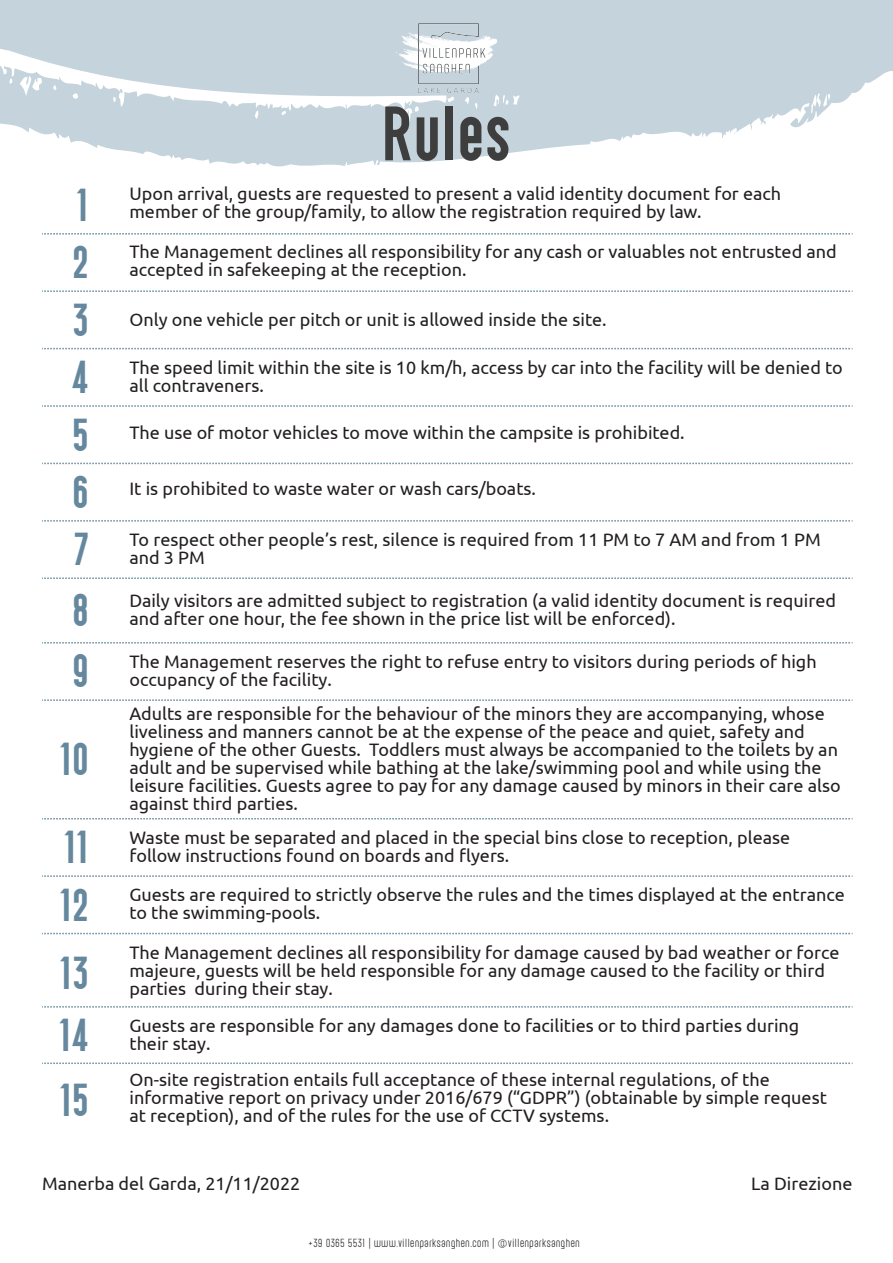
<style>
.page{position:relative;width:893px;height:1263px;background:#fff}
.page>*{position:absolute;margin:0;border:0;box-sizing:border-box;transform-origin:0 0}
.t1{font:700 74.7px "Joost";color:#3e3e3f}
.t2{font:700 45px "Joost";color:#66889e}
.t3{font:18px/18px "Ubuntu";color:#231f20}
.t4{font:11.4px "Joost";color:#231f20}
</style>
<div class="page">
<svg style="left:0;top:0;width:893px;height:167px;fill:#c4d3dc"></svg>
<img style="left:285px;top:0;width:323px;height:167px">
<svg style="left:42px;top:233px;width:811px;height:2px"></svg>
<svg style="left:42px;top:290px;width:811px;height:2px"></svg>
<svg style="left:42px;top:520px;width:811px;height:2px"></svg>
<svg style="left:42px;top:348px;width:811px;height:1px"></svg>
<svg style="left:42px;top:577px;width:811px;height:2px"></svg>
<svg style="left:42px;top:405px;width:811px;height:2px"></svg>
<svg style="left:42px;top:463px;width:811px;height:1px"></svg>
<svg style="left:42px;top:642px;width:811px;height:1px"></svg>
<svg style="left:42px;top:699px;width:811px;height:2px"></svg>
<svg style="left:42px;top:818px;width:811px;height:1px"></svg>
<svg style="left:42px;top:875px;width:811px;height:2px"></svg>
<svg style="left:42px;top:933px;width:811px;height:1px"></svg>
<svg style="left:42px;top:1006px;width:811px;height:1px"></svg>
<svg style="left:42px;top:1062px;width:811px;height:2px"></svg>
<h2 class="t2" style="left:77px;top:180px;width:14px">1</h2>
<h2 class="t2" style="left:72px;top:237px;width:18px">2</h2>
<h2 class="t2" style="left:72px;top:295px;width:18px">3</h2>
<h2 class="t2" style="left:71px;top:352px;width:19px">4</h2>
<h2 class="t2" style="left:72px;top:409px;width:18px">5</h2>
<h2 class="t2" style="left:72px;top:467px;width:18px">6</h2>
<h2 class="t2" style="left:73px;top:524px;width:17px">7</h2>
<h2 class="t2" style="left:72px;top:585px;width:18px">8</h2>
<h2 class="t2" style="left:72px;top:646px;width:18px">9</h2>
<h2 class="t2" style="left:60px;top:734px;width:31px">10</h2>
<h2 class="t2" style="left:64px;top:822px;width:26px">11</h2>
<h2 class="t2" style="left:60px;top:879px;width:31px">12</h2>
<h2 class="t2" style="left:60px;top:948px;width:31px">13</h2>
<h2 class="t2" style="left:59px;top:1010px;width:31px">14</h2>
<h2 class="t2" style="left:60px;top:1074px;width:31px">15</h2>
<h1 class="t1" style="left:382px;top:92px;width:131px">Rules</h1>
<p class="t3" style="left:129px;top:184px;width:653px">Upon arrival, guests are requested to present a valid identity document for each</p>
<p class="t3" style="left:129px;top:192px;width:709px;line-height:39.3px">member of the group/family, to allow the registration required by law.<br>The Management declines all responsibility for any cash or valuables not entrusted and</p>
<p class="t3" style="left:129px;top:260px;width:338px">accepted in safekeeping at the reception.</p>
<p class="t3" style="left:129px;top:310px;width:479px">Only one vehicle per pitch or unit is allowed inside the site.</p>
<p class="t3" style="left:129px;top:358px;width:715px">The speed limit within the site is 10 km/h, access by car into the facility will be denied to</p>
<p class="t3" style="left:129px;top:376px;width:136px">all contraveners.</p>
<p class="t3" style="left:129px;top:423px;width:557px">The use of motor vehicles to move within the campsite is prohibited.</p>
<p class="t3" style="left:129px;top:479px;width:408px">It is prohibited to waste water or wash cars/boats.</p>
<p class="t3" style="left:129px;top:530px;width:693px">To respect other people’s rest, silence is required from 11 PM to 7 AM and from 1 PM</p>
<p class="t3" style="left:129px;top:548px;width:77px">and 3 PM</p>
<p class="t3" style="left:129px;top:591px;width:708px">Daily visitors are admitted subject to registration (a valid identity document is required</p>
<p class="t3" style="left:129px;top:609px;width:548px">and after one hour, the fee shown in the price list will be enforced).</p>
<p class="t3" style="left:129px;top:652px;width:689px">The Management reserves the right to refuse entry to visitors during periods of high</p>
<p class="t3" style="left:129px;top:662px;width:697px;line-height:33.9px">occupancy of the facility.<br>Adults are responsible for the behaviour of the minors they are accompanying, whose</p>
<p class="t3" style="left:129px;top:722px;width:713px">liveliness and manners cannot be at the expense of the peace and quiet, safety and hygiene of the other Guests. Toddlers must always be accompanied to the toilets by an adult and be supervised while bathing at the lake/swimming pool and while using the leisure facilities. Guests agree to pay for any damage caused by minors in their care also against third parties.</p>
<p class="t3" style="left:129px;top:828px;width:662px">Waste must be separated and placed in the special bins close to reception, please</p>
<p class="t3" style="left:129px;top:835px;width:717px;line-height:38.7px">follow instructions found on boards and flyers.<br>Guests are required to strictly observe the rules and the times displayed at the entrance</p>
<p class="t3" style="left:129px;top:902px;width:192px">to the swimming-pools.</p>
<p class="t3" style="left:129px;top:943px;width:711px">The Management declines all responsibility for damage caused by bad weather or force majeure, guests will be held responsible for any damage caused to the facility or third</p>
<p class="t3" style="left:129px;top:969px;width:671px;line-height:36.8px">parties during their stay.<br>Guests are responsible for any damages done to facilities or to third parties during</p>
<p class="t3" style="left:129px;top:1024px;width:642px;line-height:36.9px">their stay.<br>On-site registration entails full acceptance of these internal regulations, of the</p>
<p class="t3" style="left:129px;top:1088px;width:699px">informative report on privacy under 2016/679 (“GDPR”) (obtainable by simple request at reception), and of the rules for the use of CCTV systems.</p>
<p class="t3" style="left:42px;top:1174px;width:260px">Manerba del Garda, 21/11/2022</p>
<p class="t3" style="left:751px;top:1174px;width:103px">La Direzione</p>
<p class="t4" style="left:308px;top:1236px;width:273px">+39 0365 5531 | www.villenparksanghen.com | @villenparksanghen</p>
</div>
